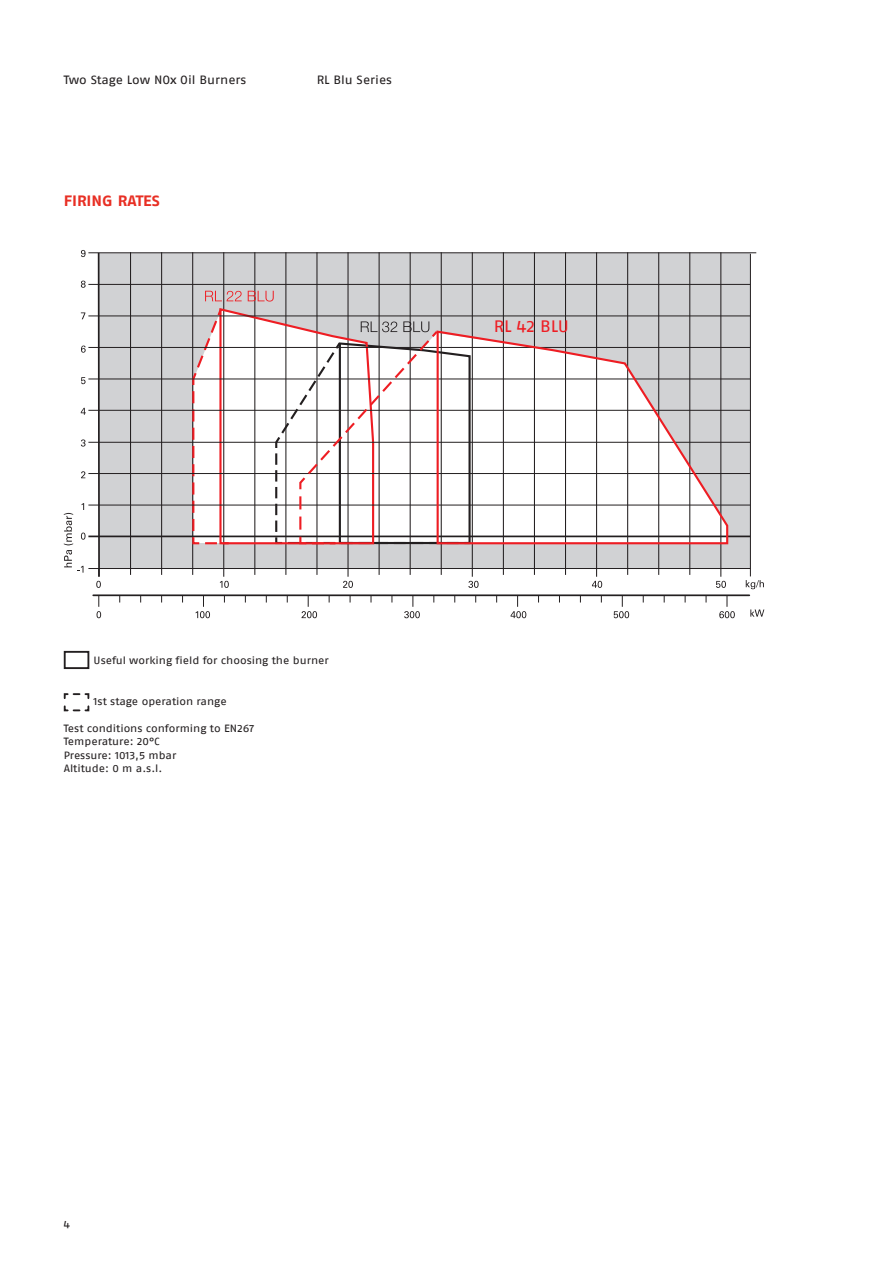
<style>
.page{position:relative;width:893px;height:1263px;background:#fff}
.page>*{position:absolute;margin:0;border:0;box-sizing:border-box;transform-origin:0 0}
.TESTI_tabella_Dimens{font:16.5px "Fago Ex Lf";letter-spacing:-.01em;color:#ee1d23}
.sottotitoli{font:700 15px "Fago Ex Lf";color:#e82f24}
.t1{font:12px "Fago Ex Lf";color:#231f20}
.didascalie{font:10.5px "Fago Ex Lf";letter-spacing:-.005em;color:#231f20}
</style>
<div class="page">
<div style="left:64px;top:651px;width:25px;height:18px;border:2px solid #231f20"></div>
<svg style="left:63px;top:693px;width:27px;height:19px"></svg>
<div style="left:99px;top:253px;width:651px;height:315px;background:#d1d2d4"></div>
<svg style="left:750px;top:609px;width:14px;height:8px"></svg>
<hr style="left:93px;top:594px;width:656px;height:2px;background:#231f20">
<svg style="left:196px;top:596px;width:14px;height:22px"></svg>
<svg style="left:302px;top:596px;width:15px;height:22px"></svg>
<svg style="left:404px;top:596px;width:16px;height:22px"></svg>
<svg style="left:511px;top:596px;width:15px;height:22px"></svg>
<svg style="left:614px;top:596px;width:15px;height:22px"></svg>
<svg style="left:719px;top:596px;width:16px;height:22px"></svg>
<svg style="left:97px;top:596px;width:4px;height:22px"></svg>
<svg style="left:220px;top:581px;width:9px;height:7px"></svg>
<svg style="left:343px;top:581px;width:10px;height:7px"></svg>
<svg style="left:468px;top:581px;width:11px;height:7px"></svg>
<svg style="left:592px;top:581px;width:10px;height:7px"></svg>
<svg style="left:716px;top:581px;width:10px;height:7px"></svg>
<svg style="left:96px;top:580px;width:5px;height:8px"></svg>
<svg style="left:746px;top:580px;width:18px;height:9px"></svg>
<svg style="left:81px;top:471px;width:4px;height:7px"></svg>
<svg style="left:81px;top:408px;width:5px;height:7px"></svg>
<svg style="left:81px;top:346px;width:5px;height:7px"></svg>
<svg style="left:81px;top:377px;width:5px;height:7px"></svg>
<svg style="left:81px;top:439px;width:5px;height:8px"></svg>
<svg style="left:81px;top:281px;width:5px;height:7px"></svg>
<svg style="left:81px;top:250px;width:5px;height:7px"></svg>
<svg style="left:81px;top:312px;width:4px;height:7px"></svg>
<hr style="left:88px;top:568px;width:662px;height:1px;background:#231f20">
<svg style="left:64px;top:503px;width:22px;height:70px"></svg>
<hr style="left:88px;top:253px;width:668px;height:1px;background:#231f20">
<hr style="left:98px;top:253px;width:2px;height:324px;background:#231f20">
<hr style="left:750px;top:254px;width:1px;height:322px;background:#231f20">
<hr style="left:721px;top:252px;width:1px;height:325px;background:#231f20">
<hr style="left:689px;top:252px;width:1px;height:323px;background:#231f20">
<hr style="left:658px;top:252px;width:1px;height:323px;background:#231f20">
<hr style="left:627px;top:252px;width:1px;height:323px;background:#231f20">
<hr style="left:596px;top:252px;width:1px;height:325px;background:#231f20">
<hr style="left:565px;top:252px;width:1px;height:323px;background:#231f20">
<hr style="left:534px;top:252px;width:1px;height:323px;background:#231f20">
<hr style="left:503px;top:252px;width:1px;height:323px;background:#231f20">
<hr style="left:472px;top:252px;width:1px;height:325px;background:#231f20">
<hr style="left:441px;top:252px;width:1px;height:323px;background:#231f20">
<hr style="left:410px;top:252px;width:1px;height:323px;background:#231f20">
<hr style="left:379px;top:252px;width:1px;height:323px;background:#231f20">
<hr style="left:348px;top:252px;width:1px;height:325px;background:#231f20">
<hr style="left:317px;top:252px;width:1px;height:323px;background:#231f20">
<hr style="left:286px;top:252px;width:1px;height:323px;background:#231f20">
<hr style="left:255px;top:252px;width:1px;height:323px;background:#231f20">
<hr style="left:223px;top:252px;width:1px;height:325px;background:#231f20">
<hr style="left:192px;top:252px;width:1px;height:323px;background:#231f20">
<hr style="left:161px;top:252px;width:1px;height:323px;background:#231f20">
<hr style="left:130px;top:252px;width:1px;height:323px;background:#231f20">
<hr style="left:88px;top:535px;width:662px;height:2px;background:#231f20">
<hr style="left:88px;top:284px;width:662px;height:1px;background:#231f20">
<hr style="left:88px;top:316px;width:662px;height:1px;background:#231f20">
<hr style="left:88px;top:347px;width:662px;height:1px;background:#231f20">
<hr style="left:88px;top:379px;width:662px;height:1px;background:#231f20">
<hr style="left:88px;top:442px;width:662px;height:1px;background:#231f20">
<hr style="left:88px;top:473px;width:662px;height:1px;background:#231f20">
<hr style="left:88px;top:505px;width:662px;height:1px;background:#231f20">
<hr style="left:88px;top:410px;width:662px;height:1px;background:#231f20">
<svg style="left:472px;top:329px;width:257px;height:216px"></svg>
<svg style="left:191px;top:291px;width:281px;height:254px"></svg>
<p class="t1" style="left:64px;top:73px;width:184px">Two Stage Low NOx Oil Burners</p>
<p class="t1" style="left:317px;top:73px;width:77px">RL Blu Series</p>
<p class="sottotitoli" style="left:64px;top:192px;width:98px">FIRING RATES</p>
<p class="TESTI_tabella_Dimens" style="left:494px;top:316px;width:77px">RL 42 BLU</p>
<p class="didascalie" style="left:94px;top:654px;width:237px">Useful working field for choosing the burner</p>
<p class="didascalie" style="left:94px;top:695px;width:135px">1st stage operation range</p>
<p class="didascalie" style="left:64px;top:722px;width:192px">Test conditions conforming to EN267</p>
<p class="didascalie" style="left:64px;top:735px;width:97px">Temperature: 20°C</p>
<p class="didascalie" style="left:64px;top:749px;width:114px">Pressure: 1013,5 mbar</p>
<p class="didascalie" style="left:64px;top:762px;width:100px">Altitude: 0 m a.s.l.</p>
<p class="didascalie" style="left:64px;top:1218px;width:8px">4</p>
</div>
